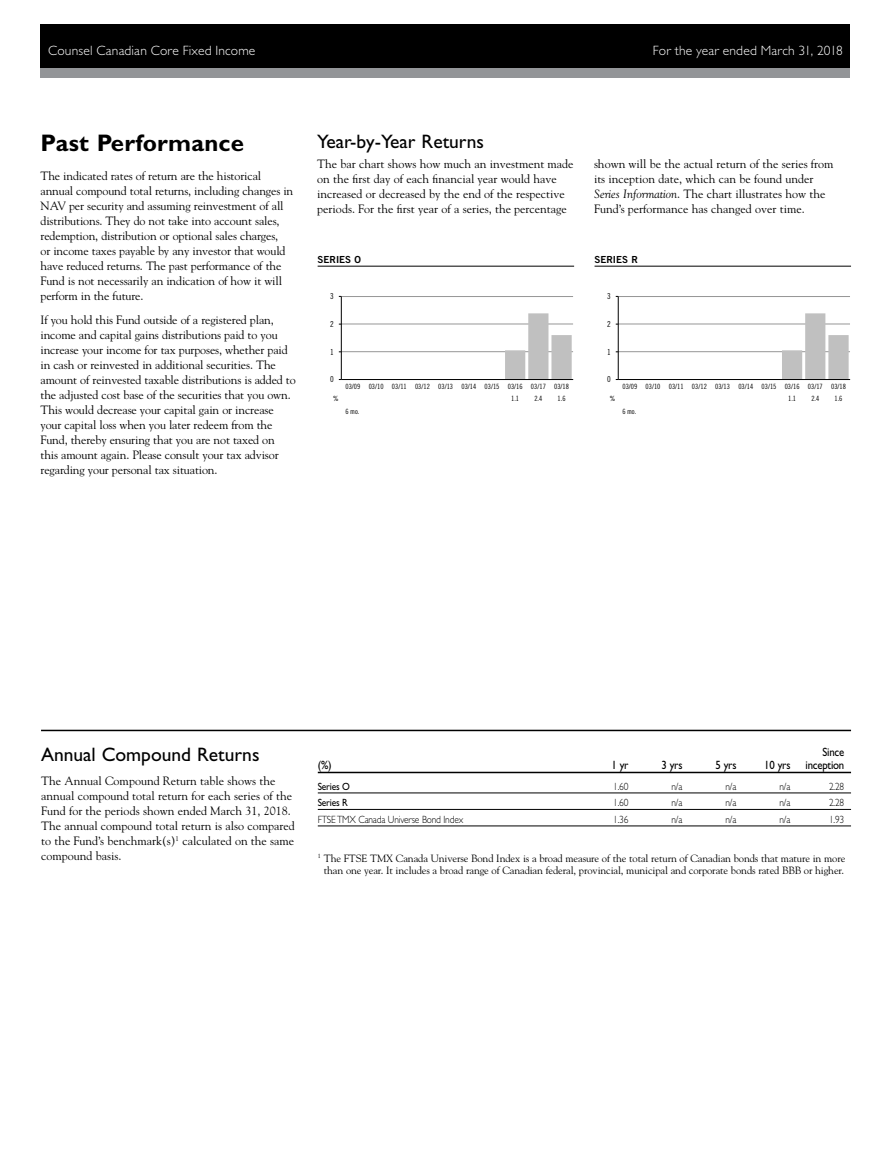
<style>
.page{position:relative;width:891px;height:1161px;background:#fff}
.page>*{position:absolute;margin:0;border:0;box-sizing:border-box;transform-origin:0 0}
.Head_-_Text{font:700 24px "Gill Sans Std";letter-spacing:.01em;color:#000}
.Subhead_Bold{font:19.5px "Gill Sans Std";color:#000}
.t1{font:300 13.5px "Gill Sans Std";letter-spacing:.015em;color:#fff}
.Body_Copy{font:12px/15px "Goudy Std";letter-spacing:-.01em;color:#000}
.t2{font:12px "Gill Sans Std";letter-spacing:-.02em;color:#000;scale:.9 1}
.Definition_copy{font:10.5px/12px "Goudy Std";letter-spacing:-.01em;color:#000;text-align:center}
.Ann_Comp_Rtn_Table{font:300 10.5px "Gill Sans Std";letter-spacing:-.02em;color:#000;scale:.9 1}
.Ann_Comp_Rtn_Table-2{font:10.5px "Gill Sans Std";letter-spacing:-.02em;color:#000;scale:.9 1}
._2nd_Sub_BOLD{font:9.75px "Trade Gothic LT Std Bd 2";color:#000}
.t3{font:8.25px "Trade Gothic LT Std Cn 18";color:#000}
.t4{font:7.2px "Trade Gothic LT Std Cn 18";color:#000}
.s1{font-style:italic}
</style>
<div class="page">
<div style="left:40px;top:24px;width:810px;height:52px;background:#000"></div>
<div style="left:40px;top:68px;width:810px;height:10px;background:#939598"></div>
<hr style="left:341px;top:351px;width:232px;height:1px;background:#969696">
<hr style="left:341px;top:324px;width:232px;height:1px;background:#969696">
<hr style="left:341px;top:296px;width:232px;height:1px;background:#969696">
<svg style="left:505px;top:313px;width:67px;height:66px"></svg>
<hr style="left:341px;top:296px;width:1px;height:84px;background:#000">
<hr style="left:341px;top:379px;width:232px;height:1px;background:#000">
<hr style="left:595px;top:266px;width:256px;height:1px;background:#000">
<hr style="left:318px;top:266px;width:256px;height:1px;background:#000">
<hr style="left:618px;top:351px;width:232px;height:1px;background:#969696">
<hr style="left:618px;top:324px;width:232px;height:1px;background:#969696">
<hr style="left:618px;top:296px;width:232px;height:1px;background:#969696">
<svg style="left:782px;top:313px;width:67px;height:66px"></svg>
<hr style="left:618px;top:296px;width:1px;height:84px;background:#000">
<hr style="left:618px;top:379px;width:232px;height:1px;background:#000">
<hr style="left:318px;top:772px;width:533px;height:1px;background:#000">
<hr style="left:318px;top:793px;width:533px;height:1px;background:#000">
<hr style="left:318px;top:809px;width:533px;height:1px;background:#000">
<hr style="left:318px;top:826px;width:533px;height:1px;background:#000">
<hr style="left:41px;top:730px;width:810px;height:1px;background:#000">
<p class="t1" style="left:48px;top:43px;width:209px">Counsel Canadian Core Fixed Income</p>
<p class="t1" style="left:653px;top:43px;width:192px">For the year ended March 31, 2018</p>
<p class="Head_-_Text" style="left:40px;top:129px;width:205px">Past Performance</p>
<p class="Body_Copy" style="left:40px;top:168px;width:254px">The indicated rates of return are the historical annual compound total returns, including changes in NAV per security and assuming reinvestment of all distributions. They do not take into account sales, redemption, distribution or optional sales charges,<br>or income taxes payable by any investor that would have reduced returns. The past performance of the Fund is not necessarily an indication of how it will perform in the future.</p>
<p class="Body_Copy" style="left:40px;top:312px;width:257px">If you hold this Fund outside of a registered plan, income and capital gains distributions paid to you increase your income for tax purposes, whether paid in cash or reinvested in additional securities. The amount of reinvested taxable distributions is added to the adjusted cost base of the securities that you own.<br>This would decrease your capital gain or increase your capital loss when you later redeem from the Fund, thereby ensuring that you are not taxed on<br>this amount again. Please consult your tax advisor regarding your personal tax situation.</p>
<p class="Subhead_Bold" style="left:317px;top:131px;width:168px">Year-by-Year Returns</p>
<p class="Body_Copy" style="left:317px;top:156px;width:258px">The bar chart shows how much an investment made on the first day of each financial year would have increased or decreased by the end of the respective periods. For the first year of a series, the percentage</p>
<p class="Body_Copy" style="left:594px;top:156px;width:241px">shown will be the actual return of the series from its inception date, which can be found under <span class="s1">Series Information</span>. The chart illustrates how the Fund’s performance has changed over time.</p>
<p class="_2nd_Sub_BOLD" style="left:318px;top:253px;width:45px">SERIES O</p>
<p class="_2nd_Sub_BOLD" style="left:595px;top:253px;width:45px">SERIES R</p>
<p class="t3" style="left:330px;top:291px;width:5px">3</p>
<p class="t3" style="left:607px;top:291px;width:5px">3</p>
<p class="t3" style="left:330px;top:319px;width:5px">2</p>
<p class="t3" style="left:607px;top:319px;width:5px">2</p>
<p class="t3" style="left:330px;top:347px;width:5px">1</p>
<p class="t3" style="left:607px;top:347px;width:5px">1</p>
<p class="t3" style="left:330px;top:374px;width:5px">0</p>
<p class="t4" style="left:346px;top:382px;width:225px">03/09 03/10 03/11 03/12 03/13 03/14 03/15 03/16 03/17 03/18</p>
<p class="t3" style="left:607px;top:374px;width:5px">0</p>
<p class="t4" style="left:622px;top:382px;width:225px">03/09 03/10 03/11 03/12 03/13 03/14 03/15 03/16 03/17 03/18</p>
<p class="t4" style="left:333px;top:394px;width:7px">%</p>
<p class="t4" style="left:511px;top:395px;width:9px">1.1</p>
<p class="t4" style="left:534px;top:395px;width:9px">2.4</p>
<p class="t4" style="left:558px;top:395px;width:9px">1.6</p>
<p class="t4" style="left:346px;top:407px;width:15px">6 mo.</p>
<p class="t4" style="left:610px;top:394px;width:7px">%</p>
<p class="t4" style="left:788px;top:395px;width:9px">1.1</p>
<p class="t4" style="left:811px;top:395px;width:9px">2.4</p>
<p class="t4" style="left:835px;top:395px;width:9px">1.6</p>
<p class="t4" style="left:622px;top:407px;width:15px">6 mo.</p>
<p class="Subhead_Bold" style="left:41px;top:743px;width:220px">Annual Compound Returns</p>
<p class="Body_Copy" style="left:41px;top:773px;width:255px">The Annual Compound Return table shows the annual compound total return for each series of the Fund for the periods shown ended March 31, 2018.<br>The annual compound total return is also compared to the Fund’s benchmark(s)<sup>1</sup> calculated on the same compound basis.</p>
<p class="t2" style="left:823px;top:745px;width:26px">Since</p>
<p class="t2" style="left:318px;top:758px;width:17px">(%)</p>
<p class="t2" style="left:611px;top:758px;width:20px">1 yr</p>
<p class="t2" style="left:662px;top:758px;width:25px">3 yrs</p>
<p class="t2" style="left:716px;top:758px;width:25px">5 yrs</p>
<p class="t2" style="left:764px;top:758px;width:31px">10 yrs</p>
<p class="t2" style="left:806px;top:758px;width:44px">inception</p>
<p class="Ann_Comp_Rtn_Table-2" style="left:318px;top:780px;width:37px">Series O</p>
<p class="Ann_Comp_Rtn_Table" style="left:613px;top:780px;width:18px">1.60</p>
<p class="Ann_Comp_Rtn_Table" style="left:672px;top:780px;width:14px">n/a</p>
<p class="Ann_Comp_Rtn_Table" style="left:726px;top:780px;width:14px">n/a</p>
<p class="Ann_Comp_Rtn_Table" style="left:780px;top:780px;width:14px">n/a</p>
<p class="Ann_Comp_Rtn_Table" style="left:829px;top:780px;width:18px">2.28</p>
<p class="Ann_Comp_Rtn_Table-2" style="left:318px;top:797px;width:35px">Series R</p>
<p class="Ann_Comp_Rtn_Table" style="left:613px;top:797px;width:18px">1.60</p>
<p class="Ann_Comp_Rtn_Table" style="left:672px;top:797px;width:14px">n/a</p>
<p class="Ann_Comp_Rtn_Table" style="left:726px;top:797px;width:14px">n/a</p>
<p class="Ann_Comp_Rtn_Table" style="left:780px;top:797px;width:14px">n/a</p>
<p class="Ann_Comp_Rtn_Table" style="left:829px;top:797px;width:18px">2.28</p>
<p class="Ann_Comp_Rtn_Table" style="left:318px;top:813px;width:163px">FTSE TMX Canada Universe Bond Index</p>
<p class="Ann_Comp_Rtn_Table" style="left:613px;top:813px;width:18px">1.36</p>
<p class="Ann_Comp_Rtn_Table" style="left:672px;top:813px;width:14px">n/a</p>
<p class="Ann_Comp_Rtn_Table" style="left:726px;top:813px;width:14px">n/a</p>
<p class="Ann_Comp_Rtn_Table" style="left:780px;top:813px;width:14px">n/a</p>
<p class="Ann_Comp_Rtn_Table" style="left:829px;top:813px;width:18px">1.93</p>
<p class="Definition_copy" style="left:318px;top:852px;width:529px"><sup>1</sup> The FTSE TMX Canada Universe Bond Index is a broad measure of the total return of Canadian bonds that mature in more than one year. It includes a broad range of Canadian federal, provincial, municipal and corporate bonds rated BBB or higher.</p>
</div>
